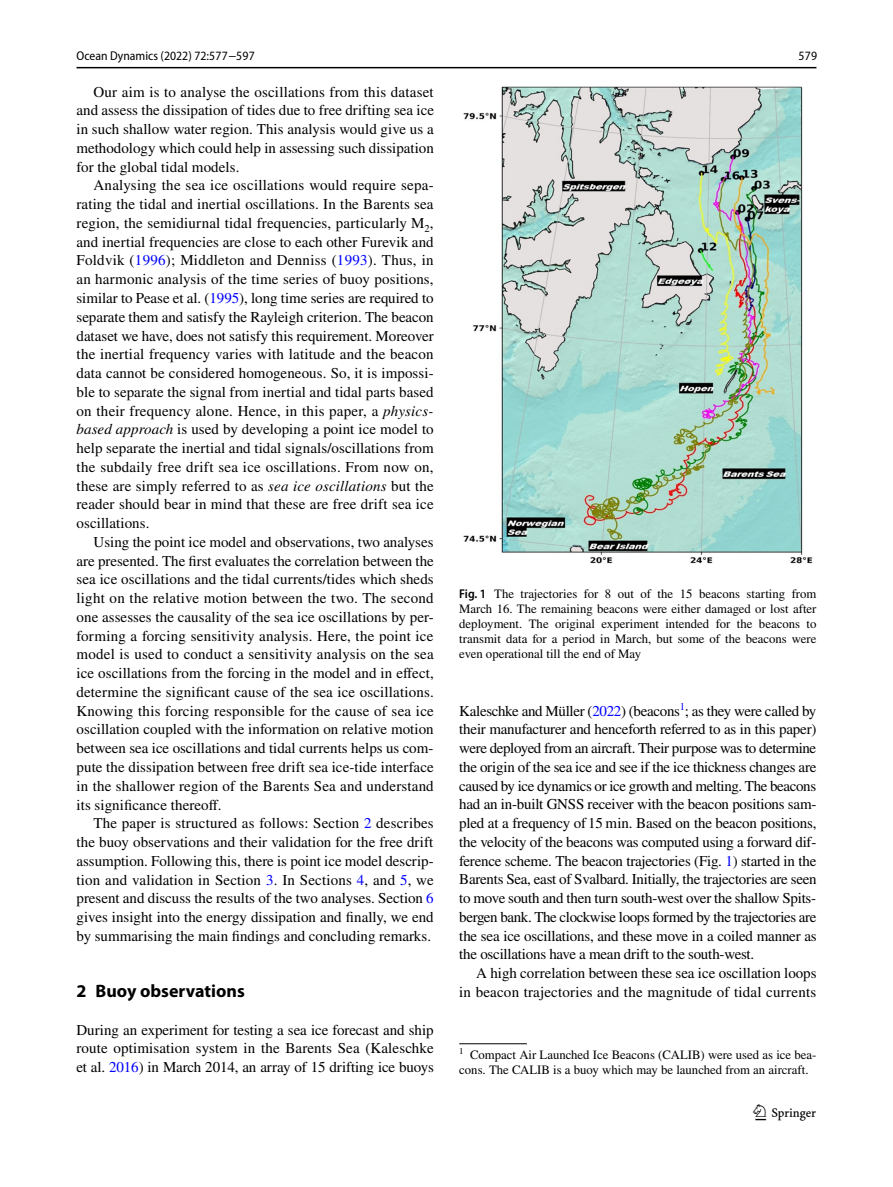
<style>
.page{position:relative;width:893px;height:1187px;background:#fff}
.page>*{position:absolute;margin:0;border:0;box-sizing:border-box;transform-origin:0 0}
.t1{font:22.5px "Springnew Regular 3";color:#000}
.t2{font:700 18px "Myriad Pro";color:#000}
.t3{font:15px/18.8px "STIX";color:#000;text-align:justify}
.t4{font:12.75px/15px "STIX";color:#000;text-align:justify}
.t5{font:semi-condensed 12.75px "Myriad Pro";color:#000}
.s1{color:#00f}
.s2{font-style:italic}
.s3{font-family:"Myriad Pro";font-weight:600;font-stretch:semi-condensed}
.s4{font-family:"STIX General Regular 5"}
</style>
<div class="page">
<hr style="left:77px;top:67px;width:739px;height:1px;background:#000">
<img style="left:463px;top:87px;width:349px;height:476px">
<hr style="left:459px;top:1043px;width:68px;height:1px;background:#000">
<p class="t5" style="left:77px;top:49px;width:180px">Ocean Dynamics (2022) 72:577-597</p>
<p class="t3" style="left:77px;top:83px;width:359px;text-indent:17px">Our aim is to analyse the oscillations from this dataset and assess the dissipation of tides due to free drifting sea ice in such shallow water region. This analysis would give us a methodology which could help in assessing such dissipation for the global tidal models.</p>
<p class="t3" style="left:77px;top:177px;width:359px;text-indent:17px">Analysing the sea ice oscillations would require sepa&shy;rating the tidal and inertial oscillations. In the Barents sea region, the semidiurnal tidal frequencies, particularly M<sub>2</sub>, and inertial frequencies are close to each other Furevik and Foldvik (<span class="s1">1996</span>); Middleton and Denniss (<span class="s1">1993</span>). Thus, in an harmonic analysis of the time series of buoy positions, similar to Pease et al. (<span class="s1">1995</span>), long time series are required to separate them and satisfy the Rayleigh criterion. The beacon dataset we have, does not satisfy this requirement. Moreover the inertial frequency varies with latitude and the beacon data cannot be considered homogeneous. So, it is impossi&shy;ble to separate the signal from inertial and tidal parts based on their frequency alone. Hence, in this paper, a <span class="s2">physics&shy;based approach</span> is used by developing a point ice model to help separate the inertial and tidal signals/oscillations from the subdaily free drift sea ice oscillations. From now on, these are simply referred to as <span class="s2">sea ice oscillations</span> but the reader should bear in mind that these are free drift sea ice oscillations.</p>
<p class="t3" style="left:77px;top:533px;width:359px;text-indent:17px">Using the point ice model and observations, two analyses are presented. The first evaluates the correlation between the sea ice oscillations and the tidal currents/tides which sheds light on the relative motion between the two. The second one assesses the causality of the sea ice oscillations by per&shy;forming a forcing sensitivity analysis. Here, the point ice model is used to conduct a sensitivity analysis on the sea ice oscillations from the forcing in the model and in effect, determine the significant cause of the sea ice oscillations.<br>Knowing this forcing responsible for the cause of sea ice oscillation coupled with the information on relative motion between sea ice oscillations and tidal currents helps us com&shy;pute the dissipation between free drift sea ice-tide interface in the shallower region of the Barents Sea and understand its significance thereoff.</p>
<p class="t3" style="left:77px;top:814px;width:359px;text-indent:17px">The paper is structured as follows: Section <span class="s1">2</span> describes the buoy observations and their validation for the free drift assumption. Following this, there is point ice model descrip&shy;tion and validation in Section <span class="s1">3</span>. In Sections <span class="s1">4</span>, and <span class="s1">5</span>, we present and discuss the results of the two analyses. Section <span class="s1">6 </span>gives insight into the energy dissipation and finally, we end by summarising the main findings and concluding remarks.</p>
<p class="t2" style="left:77px;top:979px;width:170px">2 Buoy observations</p>
<p class="t3" style="left:77px;top:1021px;width:359px">During an experiment for testing a sea ice forecast and ship route optimisation system in the Barents Sea (Kaleschke et al. <span class="s1">2016</span>) in March 2014, an array of 15 drifting ice buoys</p>
<p class="t5" style="left:798px;top:49px;width:20px">579</p>
<p class="t4" style="left:459px;top:587px;width:359px"><span class="s3">Fig. 1</span> The trajectories for 8 out of the 15 beacons starting from March 16. The remaining beacons were either damaged or lost after deployment. The original experiment intended for the beacons to transmit data for a period in March, but some of the beacons were even operational till the end of May</p>
<p class="t3" style="left:459px;top:702px;width:359px">Kaleschke and Müller (<span class="s1">2022</span>) (beacons<sup>1</sup>; as they were called by their manufacturer and henceforth referred to as in this paper) were deployed from an aircraft. Their purpose was to determine the origin of the sea ice and see if the ice thickness changes are caused by ice dynamics or ice growth and melting. The beacons had an in-built GNSS receiver with the beacon positions sam&shy;pled at a frequency of <span class="s4">15 min</span>. Based on the beacon positions, the velocity of the beacons was computed using a forward dif&shy;ference scheme. The beacon trajectories (Fig. <span class="s1">1</span>) started in the Barents Sea, east of Svalbard. Initially, the trajectories are seen to move south and then turn south-west over the shallow Spits&shy;bergen bank. The clockwise loops formed by the trajectories are the sea ice oscillations, and these move in a coiled manner as the oscillations have a mean drift to the south-west.</p>
<p class="t3" style="left:459px;top:964px;width:359px;text-align:right">A high correlation between these sea ice oscillation loops<br>in beacon trajectories and the magnitude of tidal currents</p>
<p class="t4" style="left:459px;top:1047px;width:359px"><sup>1</sup> Compact Air Launched Ice Beacons (CALIB) were used as ice bea&shy;cons. The CALIB is a buoy which may be launched from an aircraft.</p>
<h1 class="t1" style="left:755px;top:1104px;width:62px">1 3</h1>
</div>
